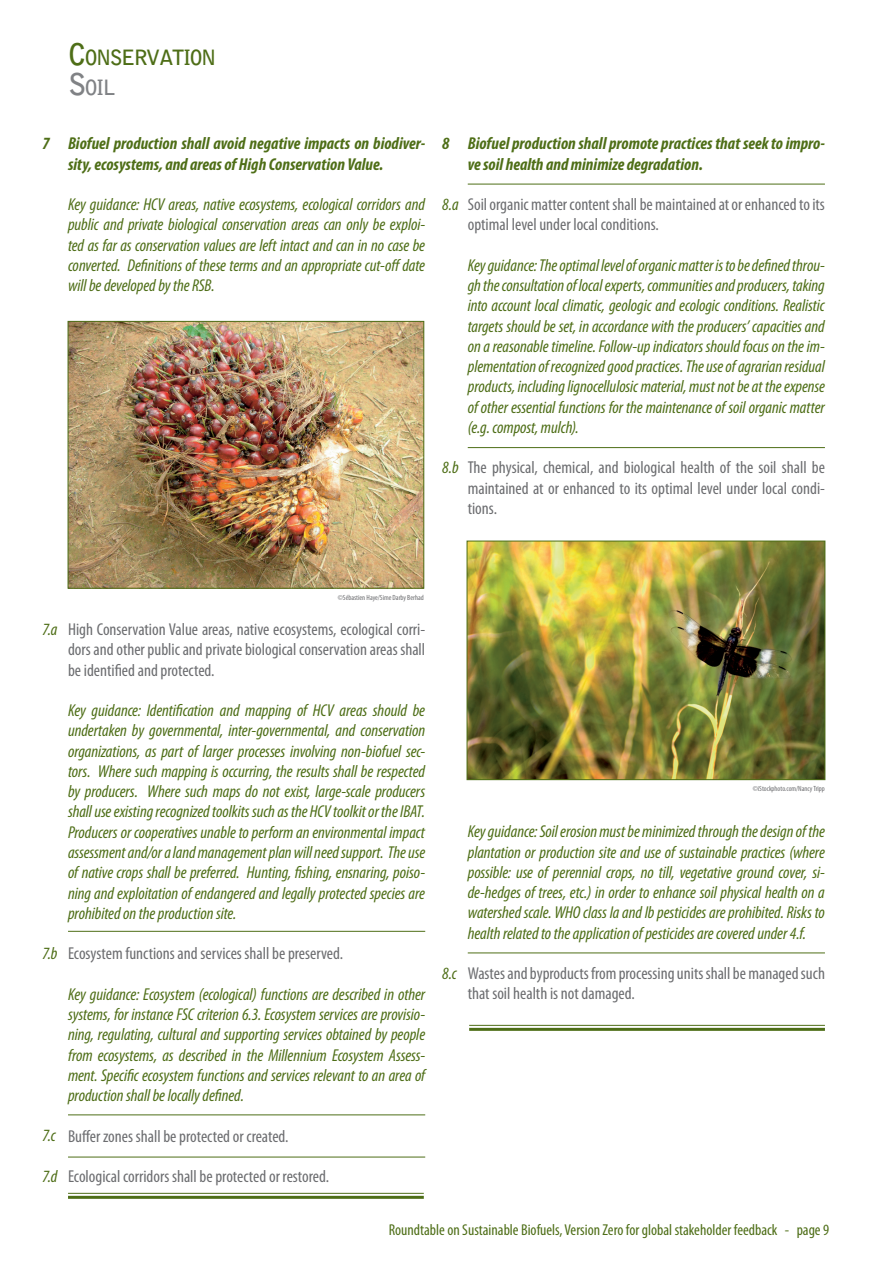
<style>
.page{position:relative;width:893px;height:1263px;background:#fff}
.page>*{position:absolute;margin:0;border:0;box-sizing:border-box;transform-origin:0 0}
.t1{font:700 21px/30px "Bell Gothic Std";letter-spacing:-.07em;color:#4e6e17}
.t2{font:italic condensed 17.25px/20.2px "Myriad Pro";letter-spacing:-.005em;color:#4e6e17;text-align:justify}
.t3{font:condensed 17.25px/20.2px "Myriad Pro";color:#6c6d70;text-align:justify}
.t4{font:italic 700 condensed 17.25px/20.2px "Myriad Pro";color:#4e6e17}
.t5{font:condensed 15.75px "Myriad Pro";color:#4e6e17}
.t6{font:condensed 7.5px "Myriad Pro";color:#6c6d70}
.s1{font-size:30px}
.s2{font-size:30px;color:#808285}
.s3{color:#808285}
</style>
<div class="page">
<hr style="left:469px;top:1025px;width:356px;height:1px;background:#4e6e17">
<hr style="left:469px;top:1028px;width:356px;height:3px;background:#4e6e17">
<hr style="left:68px;top:1193px;width:356px;height:1px;background:#4e6e17">
<hr style="left:68px;top:1196px;width:356px;height:3px;background:#4e6e17">
<hr style="left:68px;top:931px;width:357px;height:1px;background:#4e6e17">
<hr style="left:468px;top:447px;width:357px;height:1px;background:#4e6e17">
<hr style="left:468px;top:952px;width:357px;height:1px;background:#4e6e17">
<hr style="left:468px;top:184px;width:357px;height:1px;background:#4e6e17">
<hr style="left:68px;top:1114px;width:357px;height:1px;background:#4e6e17">
<hr style="left:68px;top:1157px;width:357px;height:1px;background:#4e6e17">
<img style="left:469px;top:543px;width:354px;height:235px">
<div style="left:467px;top:541px;width:358px;height:239px;border:1px solid #4e6e17"></div>
<img style="left:70px;top:323px;width:352px;height:264px">
<div style="left:68px;top:321px;width:356px;height:268px;border:1px solid #4e6e17"></div>
<p class="t4" style="left:43px;top:133px;width:9px">7</p>
<p class="t1" style="left:68px;top:42px;width:150px"><span class="s1">C</span>ONSERVATION<br><span class="s2">S</span><span class="s3">OIL</span></p>
<p class="t4" style="left:68px;top:133px;width:359px">Biofuel production shall avoid negative impacts on biodiver&shy;sity, ecosystems, and areas of High Conservation Value.</p>
<p class="t2" style="left:68px;top:194px;width:359px">Key guidance: HCV areas, native ecosystems, ecological corridors and public and private biological conservation areas can only be exploi&shy;ted as far as conservation values are left intact and can in no case be converted. Definitions of these terms and an appropriate cut-off date will be developed by the RSB.</p>
<p class="t4" style="left:442px;top:133px;width:9px">8</p>
<p class="t2" style="left:442px;top:194px;width:18px">8.a</p>
<p class="t2" style="left:442px;top:457px;width:18px">8.b</p>
<p class="t4" style="left:468px;top:133px;width:359px">Biofuel production shall promote practices that seek to impro&shy;ve soil health and minimize degradation.</p>
<p class="t3" style="left:468px;top:194px;width:359px">Soil organic matter content shall be maintained at or enhanced to its optimal level under local conditions.</p>
<p class="t2" style="left:468px;top:255px;width:359px">Key guidance: The optimal level of organic matter is to be defined throu&shy;gh the consultation of local experts, communities and producers, taking into account local climatic, geologic and ecologic conditions. Realistic targets should be set, in accordance with the producers’ capacities and on a reasonable timeline. Follow-up indicators should focus on the im&shy;plementation of recognized good practices. The use of agrarian residual products, including lignocellulosic material, must not be at the expense of other essential functions for the maintenance of soil organic matter (e.g. compost, mulch).</p>
<p class="t3" style="left:468px;top:457px;width:359px">The physical, chemical, and biological health of the soil shall be maintained at or enhanced to its optimal level under local condi&shy;tions.</p>
<p class="t2" style="left:43px;top:619px;width:16px">7.a</p>
<p class="t2" style="left:43px;top:943px;width:17px">7.b</p>
<p class="t2" style="left:43px;top:1125px;width:15px">7.c</p>
<p class="t2" style="left:43px;top:1166px;width:16px">7.d</p>
<p class="t6" style="left:338px;top:592px;width:87px">©Sébastien Haye/Sime Darby Berhad</p>
<p class="t3" style="left:68px;top:619px;width:359px">High Conservation Value areas, native ecosystems, ecological corri&shy;dors and other public and private biological conservation areas shall be identified and protected.</p>
<p class="t2" style="left:68px;top:700px;width:359px">Key guidance: Identification and mapping of HCV areas should be undertaken by governmental, inter-governmental, and conservation organizations, as part of larger processes involving non-biofuel sec&shy;tors. Where such mapping is occurring, the results shall be respected by producers. Where such maps do not exist, large-scale producers shall use existing recognized toolkits such as the HCV toolkit or the IBAT.<br>Producers or cooperatives unable to perform an environmental impact assessment and/or a land management plan will need support. The use of native crops shall be preferred. Hunting, fishing, ensnaring, poiso&shy;ning and exploitation of endangered and legally protected species are prohibited on the production site.</p>
<p class="t3" style="left:68px;top:943px;width:277px">Ecosystem functions and services shall be preserved.</p>
<p class="t2" style="left:68px;top:984px;width:359px">Key guidance: Ecosystem (ecological) functions are described in other systems, for instance FSC criterion 6.3. Ecosystem services are provisio&shy;ning, regulating, cultural and supporting services obtained by people from ecosystems, as described in the Millennium Ecosystem Assess&shy;ment. Specific ecosystem functions and services relevant to an area of production shall be locally defined.</p>
<p class="t3" style="left:68px;top:1125px;width:222px">Buffer zones shall be protected or created.</p>
<p class="t3" style="left:68px;top:1166px;width:263px">Ecological corridors shall be protected or restored.</p>
<p class="t6" style="left:753px;top:784px;width:74px">©iStockphoto.com/Nancy Tripp</p>
<p class="t2" style="left:442px;top:963px;width:16px">8.c</p>
<p class="t2" style="left:468px;top:821px;width:359px">Key guidance: Soil erosion must be minimized through the design of the plantation or production site and use of sustainable practices (where possible: use of perennial crops, no till, vegetative ground cover, si&shy;de-hedges of trees, etc.) in order to enhance soil physical health on a watershed scale. WHO class Ia and Ib pesticides are prohibited. Risks to health related to the application of pesticides are covered under 4.f.</p>
<p class="t3" style="left:468px;top:963px;width:359px">Wastes and byproducts from processing units shall be managed such that soil health is not damaged.</p>
<p class="t5" style="left:389px;top:1220px;width:442px">Roundtable on Sustainable Biofuels, Version Zero for global stakeholder feedback - page 9</p>
</div>
